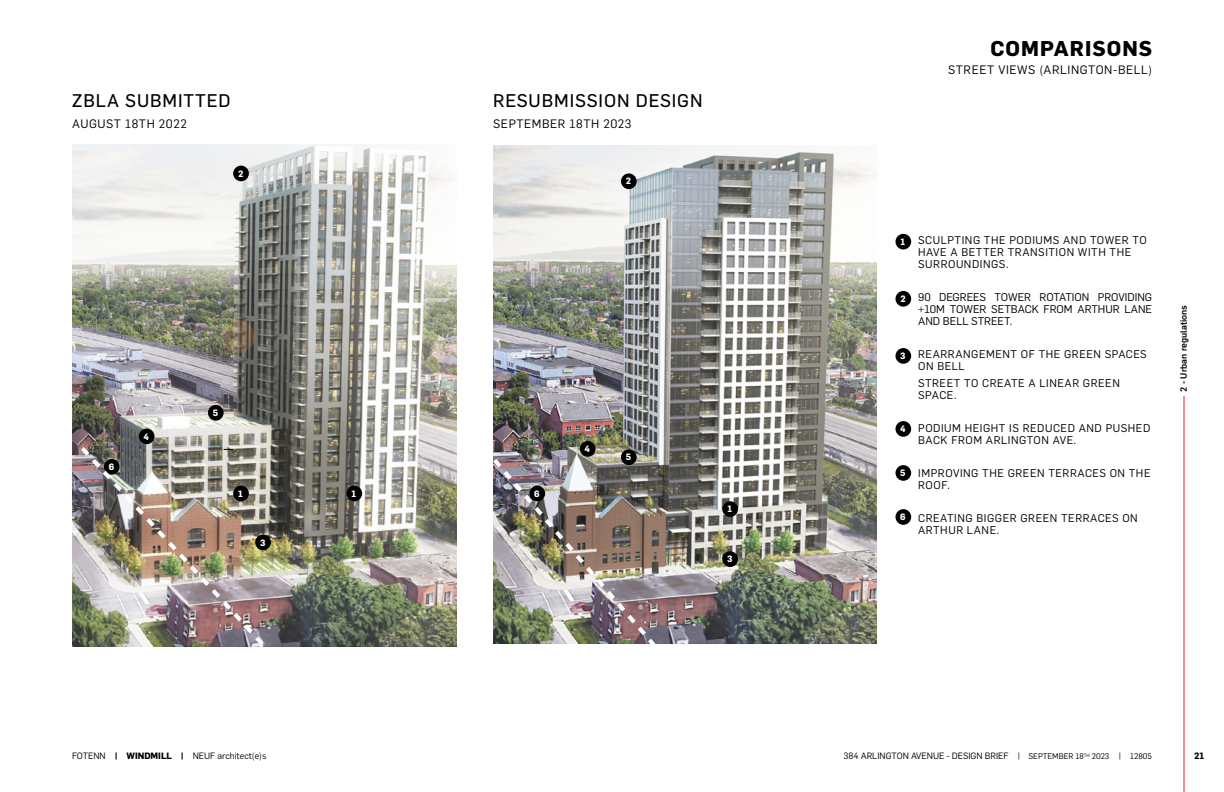
<style>
.page{position:relative;width:1224px;height:792px;background:#fff}
.page>*{position:absolute;margin:0;border:0;box-sizing:border-box;transform-origin:0 0}
.t1{font:700 21px "Flama";letter-spacing:.05em;color:#000}
.t2{font:18px "Flama Basic";letter-spacing:.05em;color:#000}
.t3{font:12px "Flama";letter-spacing:.05em;color:#000}
.t4{font:11px/12px "Flama";letter-spacing:.05em;color:#000}
.t5{font:9px "Flama";color:#000}
.t6{font:500 9px "Flama";color:#000}
.t7{font:700 9px "Flama";color:#fff}
.t8{font:700 9px "Flama";color:#000}
.t9{font:8px "Flama";color:#000}
.s1{font-weight:700;font-size:9px;color:#fff}
.s2{font-weight:700}
.s3{font-size:8px}
.s4{font-size:9px}
</style>
<div class="page">
<img style="left:72px;top:144px;width:384px;height:502px">
<img style="left:493px;top:145px;width:384px;height:499px">
<hr style="left:1184px;top:252px;width:1px;height:540px;background:#e1261d">
<div style="left:1174px;top:252px;width:20px;height:144px;background:#fff"></div>
<div style="left:346px;top:486px;width:16px;height:15px;background:#000;border-radius:50%"></div>
<div style="left:233px;top:166px;width:16px;height:15px;background:#000;border-radius:50%"></div>
<div style="left:139px;top:428px;width:16px;height:16px;background:#000;border-radius:50%"></div>
<img style="left:77px;top:443px;width:213px;height:204px">
<div style="left:208px;top:405px;width:16px;height:16px;background:#000;border-radius:50%"></div>
<div style="left:895px;top:234px;width:16px;height:16px;background:#000;border-radius:50%"></div>
<div style="left:895px;top:291px;width:16px;height:16px;background:#000;border-radius:50%"></div>
<div style="left:895px;top:465px;width:16px;height:16px;background:#000;border-radius:50%"></div>
<div style="left:895px;top:509px;width:16px;height:16px;background:#000;border-radius:50%"></div>
<div style="left:621px;top:173px;width:16px;height:16px;background:#000;border-radius:50%"></div>
<div style="left:580px;top:441px;width:16px;height:16px;background:#000;border-radius:50%"></div>
<div style="left:722px;top:501px;width:16px;height:16px;background:#000;border-radius:50%"></div>
<svg style="left:621px;top:449px;width:16px;height:16px"></svg>
<img style="left:493px;top:455px;width:178px;height:189px">
<div style="left:722px;top:551px;width:16px;height:16px;background:#000;border-radius:50%"></div>
<div style="left:895px;top:348px;width:16px;height:16px;background:#000;border-radius:50%"></div>
<div style="left:895px;top:421px;width:16px;height:16px;background:#000;border-radius:50%"></div>
<h2 class="t2" style="left:72px;top:88px;width:160px">ZBLA SUBMITTED</h2>
<p class="t3" style="left:72px;top:116px;width:116px">AUGUST 18TH 2022</p>
<p class="t7" style="left:238px;top:167px;width:7px">2</p>
<p class="t7" style="left:109px;top:460px;width:7px">6</p>
<p class="t7" style="left:144px;top:430px;width:7px">4</p>
<p class="t7" style="left:213px;top:406px;width:7px">5</p>
<p class="t7" style="left:238px;top:487px;width:6px">1</p>
<p class="t7" style="left:260px;top:536px;width:7px">3</p>
<p class="t7" style="left:352px;top:487px;width:6px">1</p>
<h2 class="t2" style="left:493px;top:88px;width:211px">RESUBMISSION DESIGN</h2>
<p class="t3" style="left:493px;top:116px;width:140px">SEPTEMBER 18TH 2023</p>
<p class="t7" style="left:626px;top:175px;width:7px">2</p>
<p class="t7" style="left:534px;top:487px;width:7px">6</p>
<p class="t7" style="left:585px;top:442px;width:7px">4</p>
<p class="t7" style="left:626px;top:451px;width:7px">5</p>
<p class="t7" style="left:727px;top:503px;width:6px">1</p>
<p class="t7" style="left:727px;top:553px;width:7px">3</p>
<h1 class="t1" style="left:990px;top:33px;width:163px">COMPARISONS</h1>
<p class="t3" style="left:948px;top:62px;width:205px">STREET VIEWS (ARLINGTON-BELL)</p>
<p class="t4" style="left:918px;top:234px;width:230px;text-indent:-18px"><span class="s1">1</span> SCULPTING THE PODIUMS AND TOWER TO<br>HAVE A BETTER TRANSITION WITH THE<br>SURROUNDINGS.</p>
<p class="t4" style="left:918px;top:291px;width:236px;text-align:justify">90 DEGREES TOWER ROTATION PROVIDING +10M TOWER SETBACK FROM ARTHUR LANE AND BELL STREET.</p>
<p class="t4" style="left:918px;top:348px;width:230px">REARRANGEMENT OF THE GREEN SPACES<br>ON BELL</p>
<p class="t4" style="left:918px;top:376px;width:203px">STREET TO CREATE A LINEAR GREEN<br>SPACE.</p>
<p class="t4" style="left:918px;top:421px;width:234px">PODIUM HEIGHT IS REDUCED AND PUSHED<br>BACK FROM ARLINGTON AVE.</p>
<p class="t4" style="left:918px;top:466px;width:234px">IMPROVING THE GREEN TERRACES ON THE<br>ROOF.</p>
<p class="t4" style="left:918px;top:511px;width:221px">CREATING BIGGER GREEN TERRACES ON<br>ARTHUR LANE.</p>
<p class="t7" style="left:900px;top:292px;width:7px">2</p>
<p class="t7" style="left:900px;top:349px;width:7px">3</p>
<p class="t7" style="left:900px;top:422px;width:7px">4</p>
<p class="t7" style="left:900px;top:466px;width:7px">5</p>
<p class="t7" style="left:900px;top:510px;width:7px">6</p>
<p class="t6" style="left:1177px;top:392px;width:88px;rotate:-90deg">2 - Urban regulations</p>
<p class="t5" style="left:72px;top:750px;width:196px">FOTENN <span class="s2">| WINDMILL |</span> NEUF architect(e)s</p>
<p class="t5" style="left:843px;top:750px;width:242px">384 ARLINGTON AVENUE - DESIGN BRIEF | <span class="s3">SEPTEMBER 18</span></p>
<p class="t8" style="left:1194px;top:750px;width:12px">21</p>
<p class="t9" style="left:1084px;top:751px;width:70px"><sup>TH</sup> 2023 <span class="s4">|</span> 12805</p>
</div>
